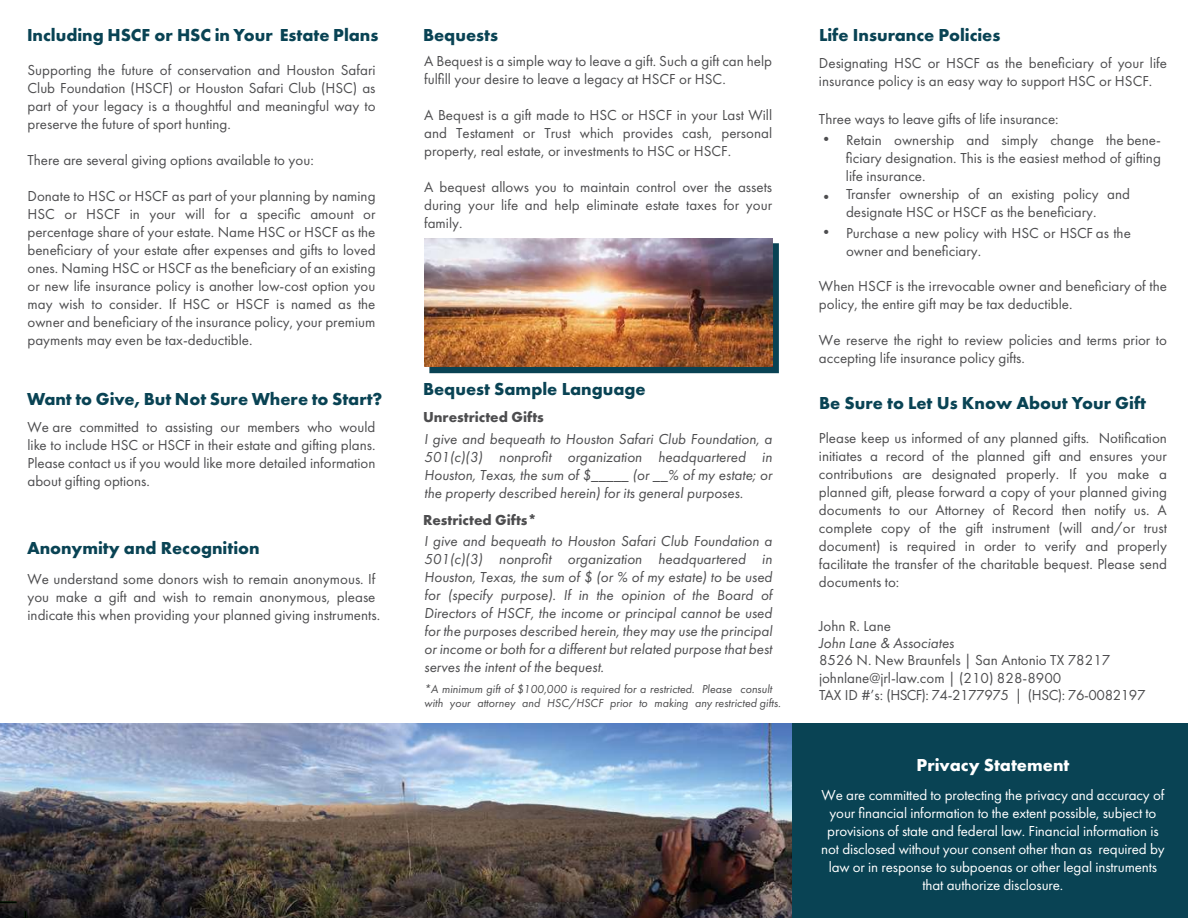
<style>
.page{position:relative;width:1188px;height:918px;background:#fff}
.page>*{position:absolute;margin:0;border:0;box-sizing:border-box;transform-origin:0 0}
.t1{font:700 18px "Futura PT";color:#094354}
.t2{font:700 18px "Futura PT";color:#fff}
.t3{font:15px/18px "Futura PT";color:#4d4d4f}
.t4{font:italic 15px/18px "Futura PT";color:#4d4d4f;text-align:justify}
.t5{font:15px/18px "Futura PT";letter-spacing:-.01em;color:#fff;text-align:center}
.t6{font:700 15px "Futura PT";color:#4d4d4f}
.t7{font:italic 12px/14.4px "Futura PT";color:#4d4d4f}
</style>
<div class="page">
<div style="left:792px;top:724px;width:396px;height:194px;background:#094354"></div>
<img style="left:0;top:724px;width:792px;height:194px">
<svg style="left:0;top:901px;width:17px;height:2px"></svg>
<svg style="left:432px;top:246px;width:344px;height:124px;background:#2b4749"></svg>
<div style="left:429px;top:243px;width:350px;height:130px;border:2px solid #094354"></div>
<img style="left:424px;top:238px;width:348px;height:128px">
<p class="t1" style="left:27px;top:28px;width:353px">Including HSCF or HSC in Your Estate Plans</p>
<p class="t3" style="left:28px;top:63px;width:350px;text-align:justify">Supporting the future of conservation and Houston Safari Club Foundation (HSCF) or Houston Safari Club (HSC) as part of your legacy is a thoughtful and meaningful way to preserve the future of sport hunting.</p>
<p class="t3" style="left:28px;top:153px;width:288px">There are several giving options available to you:</p>
<p class="t3" style="left:28px;top:189px;width:350px;text-align:justify">Donate to HSC or HSCF as part of your planning by naming HSC or HSCF in your will for a specific amount or percentage share of your estate. Name HSC or HSCF as the beneficiary of your estate after expenses and gifts to loved ones. Naming HSC or HSCF as the beneficiary of an existing or new life insurance policy is another low-cost option you may wish to consider. If HSC or HSCF is named as the owner and beneficiary of the insurance policy, your premium payments may even be tax-deductible.</p>
<p class="t1" style="left:27px;top:392px;width:357px">Want to Give, But Not Sure Where to Start?</p>
<p class="t3" style="left:27px;top:419px;width:350px;text-align:justify">We are committed to assisting our members who would like to include HSC or HSCF in their estate and gifting plans.<br>Please contact us if you would like more detailed information about gifting options.</p>
<p class="t1" style="left:27px;top:541px;width:234px">Anonymity and Recognition</p>
<p class="t3" style="left:27px;top:571px;width:354px">We understand some donors wish to remain anonymous. If you make a gift and wish to remain anonymous, please indicate this when providing your planned giving instruments.</p>
<p class="t1" style="left:423px;top:28px;width:77px">Bequests</p>
<p class="t3" style="left:424px;top:53px;width:349px">A Bequest is a simple way to leave a gift. Such a gift can help fulfill your desire to leave a legacy at HSCF or HSC.</p>
<p class="t3" style="left:424px;top:107px;width:350px;text-align:justify">A Bequest is a gift made to HSC or HSCF in your Last Will and Testament or Trust which provides cash, personal property, real estate, or investments to HSC or HSCF.</p>
<p class="t3" style="left:424px;top:179px;width:350px;text-align:justify">A bequest allows you to maintain control over the assets during your life and help eliminate estate taxes for your family.</p>
<p class="t1" style="left:423px;top:382px;width:224px">Bequest Sample Language</p>
<p class="t6" style="left:423px;top:411px;width:122px">Unrestricted Gifts</p>
<p class="t4" style="left:424px;top:431px;width:350px">I give and bequeath to Houston Safari Club Foundation, a 501(c)(3) nonprofit organization headquartered in Houston, Texas, the sum of $_____ (or __% of my estate; or the property described herein) for its general purposes.</p>
<p class="t6" style="left:423px;top:514px;width:116px">Restricted Gifts*</p>
<p class="t4" style="left:424px;top:533px;width:350px">I give and bequeath to Houston Safari Club Foundation a 501(c)(3) nonprofit organization headquartered in Houston, Texas, the sum of $ (or % of my estate) to be used for (specify purpose). If in the opinion of the Board of Directors of HSCF, the income or principal cannot be used for the purposes described herein, they may use the principal or income or both for a different but related purpose that best serves the intent of the bequest.</p>
<p class="t7" style="left:424px;top:683px;width:358px">*A minimum gift of $100,000 is required for a restricted. Please consult with your attorney and HSC/HSCF prior to making any restricted gifts.</p>
<p class="t1" style="left:819px;top:28px;width:183px">Life Insurance Policies</p>
<p class="t3" style="left:819px;top:55px;width:350px">Designating HSC or HSCF as the beneficiary of your life insurance policy is an easy way to support HSC or HSCF.</p>
<p class="t3" style="left:819px;top:110px;width:241px;line-height:20.2px">Three ways to leave gifts of life insurance: •</p>
<p class="t3" style="left:846px;top:132px;width:316px;text-align:justify">Retain ownership and simply change the bene&shy;ficiary designation. This is the easiest method of gifting life insurance.</p>
<p class="t3" style="left:846px;top:186px;width:286px">Transfer ownership of an existing policy and designate HSC or HSCF as the beneficiary.</p>
<p class="t3" style="left:819px;top:189px;width:16px">•</p>
<p class="t3" style="left:846px;top:225px;width:286px;text-indent:-27px">• Purchase a new policy with HSC or HSCF as the owner and beneficiary.</p>
<p class="t3" style="left:819px;top:278px;width:349px">When HSCF is the irrevocable owner and beneficiary of the policy, the entire gift may be tax deductible.</p>
<p class="t3" style="left:819px;top:332px;width:350px">We reserve the right to review policies and terms prior to accepting life insurance policy gifts.</p>
<p class="t1" style="left:819px;top:396px;width:329px">Be Sure to Let Us Know About Your Gift</p>
<p class="t3" style="left:819px;top:430px;width:350px;text-align:justify">Please keep us informed of any planned gifts. Notification initiates a record of the planned gift and ensures your contributions are designated properly. If you make a planned gift, please forward a copy of your planned giving documents to our Attorney of Record then notify us. A complete copy of the gift instrument (will and/or trust document) is required in order to verify and properly facilitate the transfer of the charitable bequest. Please send documents to:</p>
<p class="t3" style="left:819px;top:618px;width:74px">John R. Lane</p>
<p class="t4" style="left:819px;top:635px;width:137px">John Lane &amp; Associates</p>
<p class="t3" style="left:819px;top:653px;width:328px;line-height:17.2px">8526 N. New Braunfels | San Antonio TX 78217 johnlane@jrl-law.com | (210) 828-8900<br>TAX ID #’s: (HSCF): 74-2177975 | (HSC): 76-0082197</p>
<p class="t2" style="left:917px;top:757px;width:154px">Privacy Statement</p>
<p class="t5" style="left:821px;top:787px;width:345px">We are committed to protecting the privacy and accuracy of your financial information to the extent possible, subject to provisions of state and federal law. Financial information is not disclosed without your consent other than as required by law or in response to subpoenas or other legal instruments that authorize disclosure.</p>
</div>
